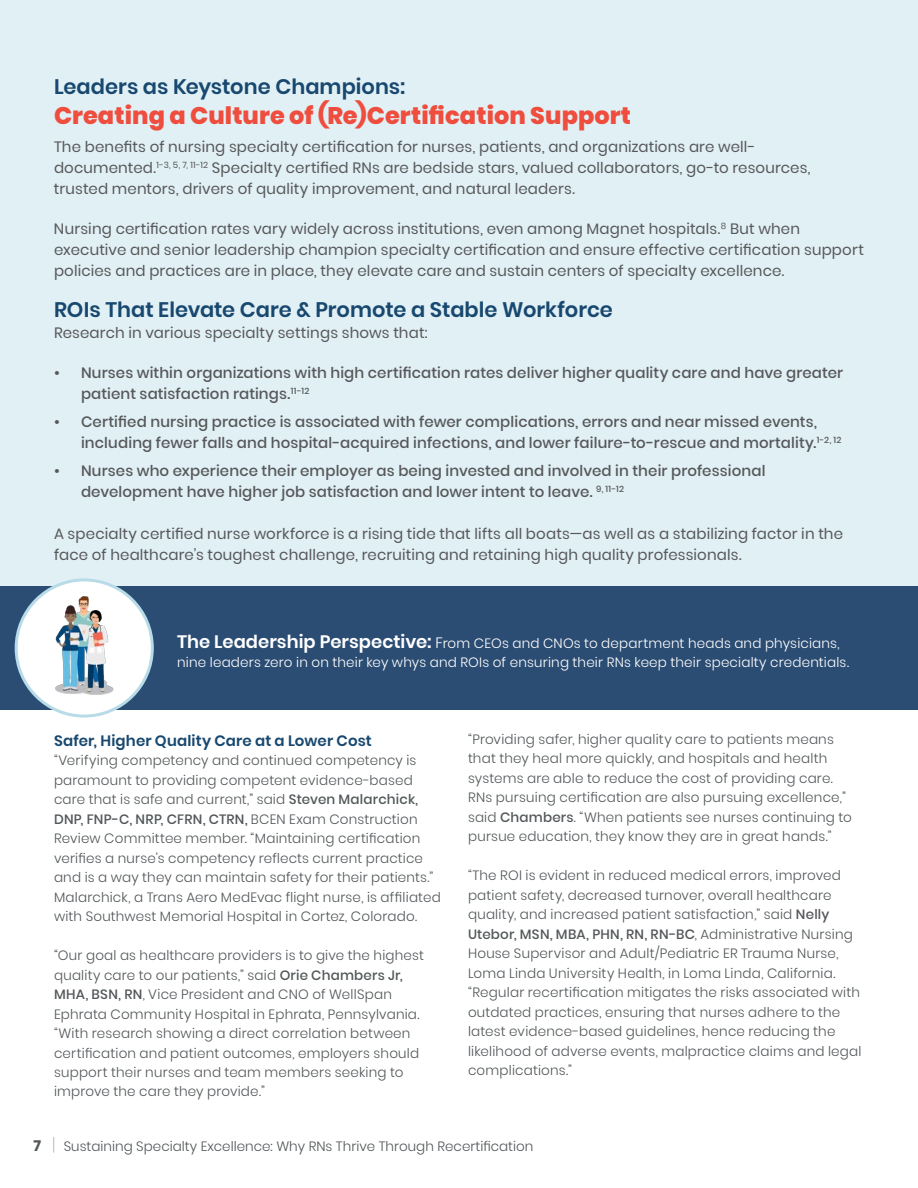
<style>
.page{position:relative;width:918px;height:1188px;background:#fff}
.page>*{position:absolute;margin:0;border:0;box-sizing:border-box;transform-origin:0 0}
.t1{font:800 24px "Poppins";letter-spacing:.005em;color:#ef4d3d}
.t2{font:600 21px "Poppins";color:#18486f}
.t3{font:15px/21px "Poppins";letter-spacing:.01em;color:#57585a}
.t4{font:500 15px/21px "Poppins";letter-spacing:.01em;color:#57585a}
.t5{font:600 15px "Poppins";letter-spacing:.01em;color:#18486f}
.t6{font:700 15px "Poppins";color:#525759}
.t7{font:300 13.5px/19.5px "Poppins";letter-spacing:.015em;color:#525759}
.t8{font:300 13.5px/19.5px "Poppins";letter-spacing:.015em;color:#fff}
.s1{font-weight:600;font-size:18px}
.s2{font-size:15px}
.s3{font-weight:500}
.s4{font-weight:100;font-size:18px}
</style>
<div class="page">
<div style="left:0;top:0;width:918px;height:656px;background:#e1f0f5"></div>
<div style="left:0;top:586px;width:918px;height:124px;background:#2c4d73"></div>
<img style="left:14px;top:578px;width:140px;height:140px">
<p class="t2" style="left:54px;top:75px;width:353px">Leaders as Keystone Champions:</p>
<p class="t1" style="left:54px;top:102px;width:579px">Creating a Culture of (Re)Certification Support</p>
<p class="t3" style="left:54px;top:136px;width:758px">The benefits of nursing specialty certification for nurses, patients, and organizations are well&shy;documented.<sup>1-3,</sup> <sup>5,</sup> <sup>7,</sup> <sup>11-12</sup> Specialty certified RNs are bedside stars, valued collaborators, go-to resources, trusted mentors, drivers of quality improvement, and natural leaders.</p>
<p class="t3" style="left:54px;top:219px;width:811px">Nursing certification rates vary widely across institutions, even among Magnet hospitals.<sup>8</sup> But when executive and senior leadership champion specialty certification and ensure effective certification support policies and practices are in place, they elevate care and sustain centers of specialty excellence.</p>
<p class="t2" style="left:54px;top:297px;width:561px">ROIs That Elevate Care &amp; Promote a Stable Workforce</p>
<p class="t3" style="left:54px;top:322px;width:375px">Research in various specialty settings shows that:</p>
<p class="t4" style="left:81px;top:363px;width:764px;text-indent:-27px">• Nurses within organizations with high certification rates deliver higher quality care and have greater patient satisfaction ratings.<sup>11-12</sup></p>
<p class="t4" style="left:81px;top:411px;width:762px;text-indent:-27px">• Certified nursing practice is associated with fewer complications, errors and near missed events, including fewer falls and hospital-acquired infections, and lower failure-to-rescue and mortality.<sup>1-2,</sup> <sup>12</sup></p>
<p class="t4" style="left:81px;top:460px;width:686px;text-indent:-27px">• Nurses who experience their employer as being invested and involved in their professional development have higher job satisfaction and lower intent to leave. <sup>9,</sup> <sup>11-12</sup></p>
<p class="t3" style="left:54px;top:523px;width:791px">A specialty certified nurse workforce is a rising tide that lifts all boats—as well as a stabilizing factor in the face of healthcare’s toughest challenge, recruiting and retaining high quality professionals.</p>
<p class="t8" style="left:177px;top:633px;width:673px"><span class="s1">The Leadership Perspective:</span> <span class="s2">F</span>rom CEOs and CNOs to department heads and physicians, nine leaders zero in on their key whys and ROIs of ensuring their RNs keep their specialty credentials.</p>
<p class="t5" style="left:54px;top:732px;width:319px">Safer, Higher Quality Care at a Lower Cost</p>
<p class="t7" style="left:54px;top:751px;width:388px">“Verifying competency and continued competency is paramount to providing competent evidence-based care that is safe and current,” said <span class="s3">Steven Malarchick, DNP, FNP-C, NRP, CFRN, CTRN,</span> BCEN Exam Construction Review Committee member. “Maintaining certification verifies a nurse’s competency reflects current practice and is a way they can maintain safety for their patients.” Malarchick, a Trans Aero MedEvac flight nurse, is affiliated with Southwest Memorial Hospital in Cortez, Colorado.</p>
<p class="t7" style="left:54px;top:946px;width:372px">“Our goal as healthcare providers is to give the highest quality care to our patients,” said <span class="s3">Orie Chambers Jr, MHA, BSN, RN</span>, Vice President and CNO of WellSpan Ephrata Community Hospital in Ephrata, Pennsylvania. “With research showing a direct correlation between certification and patient outcomes, employers should support their nurses and team members seeking to improve the care they provide.”</p>
<p class="t7" style="left:468px;top:730px;width:385px">“Providing safer, higher quality care to patients means that they heal more quickly, and hospitals and health systems are able to reduce the cost of providing care.<br>RNs pursuing certification are also pursuing excellence,” said <span class="s3">Chambers</span>. “When patients see nurses continuing to pursue education, they know they are in great hands.”</p>
<p class="t7" style="left:468px;top:866px;width:395px">“The ROI is evident in reduced medical errors, improved patient safety, decreased turnover, overall healthcare quality, and increased patient satisfaction,” said <span class="s3">Nelly Utebor, MSN, MBA, PHN, RN, RN-BC</span>, Administrative Nursing House Supervisor and Adult/Pediatric ER Trauma Nurse, Loma Linda University Health, in Loma Linda, California. “Regular recertification mitigates the risks associated with outdated practices, ensuring that nurses adhere to the latest evidence-based guidelines, hence reducing the likelihood of adverse events, malpractice claims and legal complications.”</p>
<p class="t6" style="left:34px;top:1137px;width:9px">7</p>
<p class="t7" style="left:52px;top:1136px;width:483px"><span class="s4">|</span> Sustaining Specialty Excellence: Why RNs Thrive Through Recertification</p>
</div>
